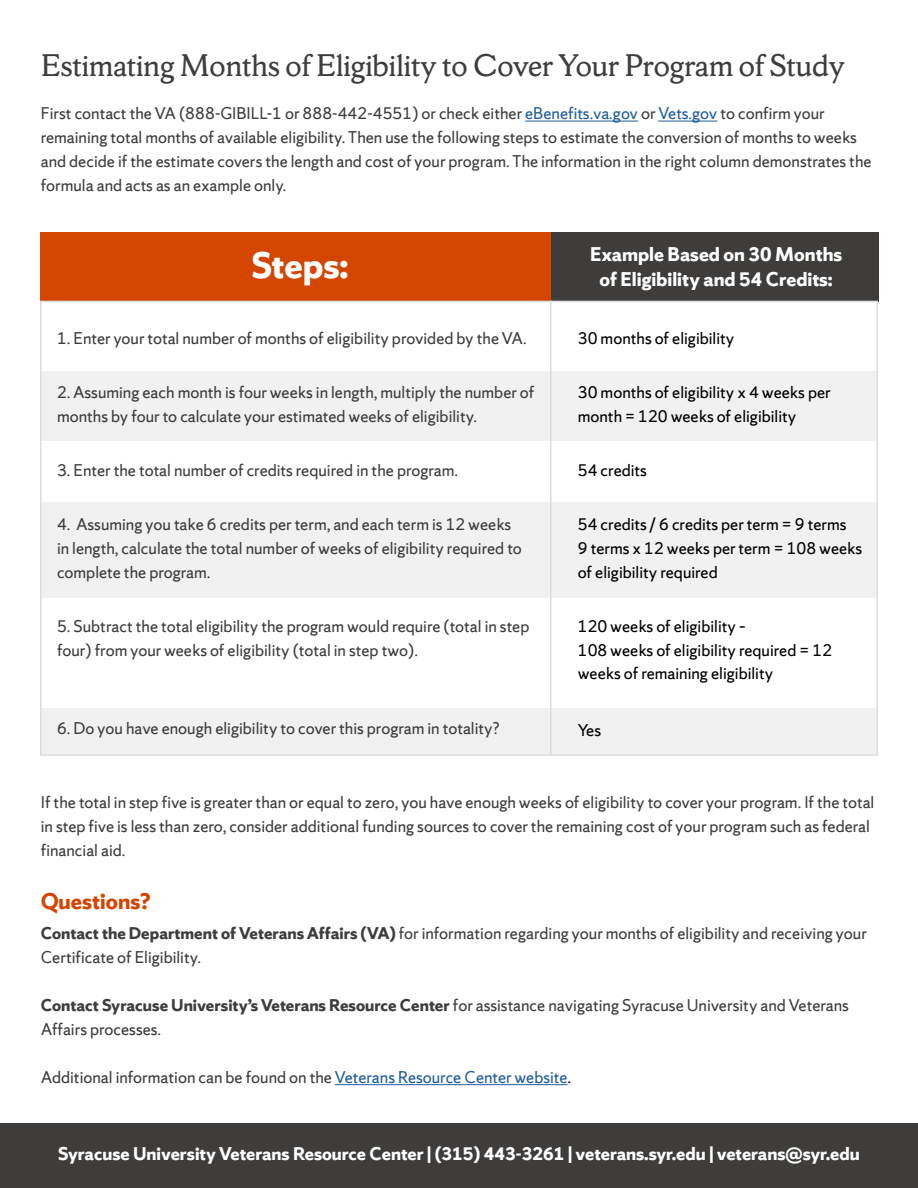
<style>
.page{position:relative;width:918px;height:1188px;background:#fff}
.page>*{position:absolute;margin:0;border:0;box-sizing:border-box;transform-origin:0 0}
.t1{font:700 39px "Sherman Sans";letter-spacing:-.005em;color:#fff}
.t2{font:33px "Sherman Serif";color:#3e3d3c}
.t3{font:700 24px "Sherman Sans";color:#d44500}
.t4{font:700 21px/25.2px "Sherman Sans";color:#fff;text-align:center}
.t5{font:700 19.5px "Sherman Sans";color:#fff}
.t6{font:18px/24px "Sherman Sans";color:#3e3d3c}
.t7{font:18px/24px "Sherman Sans";color:#000}
.s1{color:#215e9e}
.s2{font-weight:700}
.s3{color:#000}
</style>
<div class="page">
<div style="left:41px;top:372px;width:836px;height:69px;background:#f1f1f2"></div>
<div style="left:41px;top:709px;width:836px;height:46px;background:#f1f1f2"></div>
<div style="left:41px;top:502px;width:836px;height:95px;background:#f1f1f2"></div>
<div style="left:41px;top:232px;width:836px;height:69px;background:#d44500"></div>
<div style="left:551px;top:232px;width:327px;height:69px;background:#3e3d3c"></div>
<div style="left:40px;top:301px;width:838px;height:455px;border:2px solid #dcddde"></div>
<hr style="left:525px;top:121px;width:113px;height:1px;background:#215e9e">
<hr style="left:658px;top:121px;width:59px;height:1px;background:#215e9e">
<hr style="left:335px;top:1084px;width:233px;height:1px;background:#215e9e">
<div style="left:0;top:1123px;width:918px;height:65px;background:#3e3d3c"></div>
<hr style="left:550px;top:301px;width:2px;height:454px;background:#dcddde">
<h2 class="t2" style="left:41px;top:44px;width:805px">Estimating Months of Eligibility to Cover Your Program of Study</h2>
<p class="t6" style="left:41px;top:101px;width:832px">First contact the VA (888-GIBILL-1 or 888-442-4551) or check either <span class="s1">eBenefits.va.gov</span> or <span class="s1">Vets.gov</span> to confirm your remaining total months of available eligibility. Then use the following steps to estimate the conversion of months to weeks and decide if the estimate covers the length and cost of your program. The information in the right column demonstrates the formula and acts as an example only.</p>
<h1 class="t1" style="left:251px;top:241px;width:99px">Steps:</h1>
<p class="t4" style="left:590px;top:241px;width:254px">Example Based on 30 Months of Eligibility and 54 Credits:</p>
<p class="t6" style="left:57px;top:326px;width:471px">1. Enter your total number of months of eligibility provided by the VA.</p>
<p class="t6" style="left:57px;top:380px;width:479px">2. Assuming each month is four weeks in length, multiply the number of months by four to calculate your estimated weeks of eligibility.</p>
<p class="t6" style="left:57px;top:458px;width:403px">3. Enter the total number of credits required in the program.</p>
<p class="t6" style="left:57px;top:512px;width:466px">4. Assuming you take 6 credits per term, and each term is 12 weeks in length, calculate the total number of weeks of eligibility required to complete the program.</p>
<p class="t6" style="left:57px;top:614px;width:474px">5. Subtract the total eligibility the program would require (total in step four) from your weeks of eligibility (total in step two).</p>
<p class="t6" style="left:57px;top:716px;width:444px">6. Do you have enough eligibility to cover this program in totality?</p>
<p class="t7" style="left:578px;top:326px;width:158px">30 months of eligibility</p>
<p class="t7" style="left:578px;top:380px;width:255px">30 months of eligibility x 4 weeks per month = 120 weeks of eligibility</p>
<p class="t7" style="left:578px;top:458px;width:71px">54 credits</p>
<p class="t7" style="left:578px;top:512px;width:286px">54 credits / 6 credits per term = 9 terms<br>9 terms x 12 weeks per term = 108 weeks of eligibility required</p>
<p class="t7" style="left:578px;top:615px;width:256px;line-height:23.2px">120 weeks of eligibility –<br>108 weeks of eligibility required = 12 weeks of remaining eligibility</p>
<p class="t7" style="left:578px;top:718px;width:25px">Yes</p>
<p class="t6" style="left:41px;top:790px;width:835px">If the total in step five is greater than or equal to zero, you have enough weeks of eligibility to cover your program. If the total in step five is less than zero, consider additional funding sources to cover the remaining cost of your program such as federal financial aid.</p>
<h3 class="t3" style="left:41px;top:886px;width:112px">Questions?</h3>
<p class="t6" style="left:41px;top:921px;width:828px"><span class="s2">Contact the Department of Veterans Affairs (VA)</span> for information regarding your months of eligibility and receiving your<br>Certificate of Eligibility.</p>
<p class="t6" style="left:41px;top:993px;width:810px"><span class="s2">Contact Syracuse University’s Veterans Resource Center</span> for assistance navigating Syracuse University and Veterans<br>Affairs processes.</p>
<p class="t6" style="left:41px;top:1065px;width:532px">Additional information can be found on the<span class="s1">Veterans Resource Center website</span><span class="s3">.</span></p>
<p class="t5" style="left:58px;top:1141px;width:803px">Syracuse University Veterans Resource Center | (315) 443-3261 | veterans.syr.edu | veterans@syr.edu</p>
</div>
